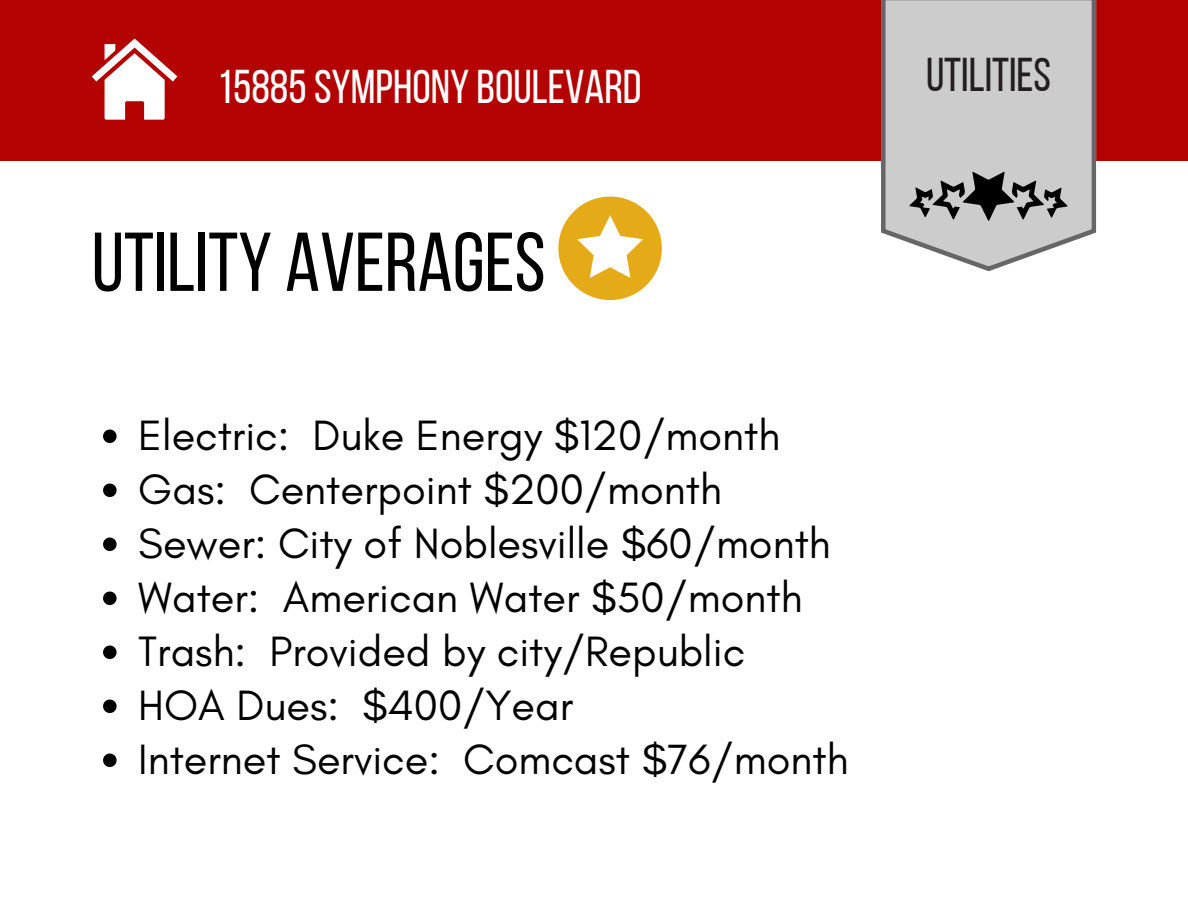
<style>
.page{position:relative;width:1188px;height:918px;background:#fff}
.page>*{position:absolute;margin:0;border:0;box-sizing:border-box;transform-origin:0 0}
.t1{font:83.25px "Bebas Neue";color:#000}
.t2{font:47.25px "Bebas Neue";color:#fff}
.t3{font:47.25px "Bebas Neue";color:#231f20}
.t4{font:43.2px "Glacial Indifference";color:#000}
</style>
<div class="page">
<div style="left:0;top:0;width:1188px;height:160px;background:#b40101"></div>
<svg style="left:92px;top:39px;width:85px;height:81px"></svg>
<svg style="left:881px;top:0;width:215px;height:271px;background:#c9c9c9"></svg>
<svg style="left:909px;top:172px;width:159px;height:49px;background:#8a8a8a"></svg>
<div style="left:558px;top:197px;width:104px;height:103px;background:#e5aa17;border-radius:50%"></div>
<svg style="left:577px;top:215px;width:66px;height:63px"></svg>
<svg style="left:103px;top:430px;width:14px;height:13px"></svg>
<svg style="left:103px;top:484px;width:14px;height:13px"></svg>
<svg style="left:103px;top:538px;width:14px;height:13px"></svg>
<svg style="left:103px;top:592px;width:14px;height:13px"></svg>
<svg style="left:103px;top:646px;width:14px;height:13px"></svg>
<svg style="left:103px;top:700px;width:14px;height:13px"></svg>
<svg style="left:103px;top:754px;width:14px;height:13px"></svg>
<p class="t2" style="left:217px;top:68px;width:426px">15885 SYMPHONY BOULEVARD</p>
<p class="t3" style="left:926px;top:56px;width:127px">UTILITIES</p>
<p class="t1" style="left:92px;top:228px;width:455px">UTILITY AVERAGES</p>
<p class="t4" style="left:138px;top:409px;width:644px">Electric: Duke Energy $120/month</p>
<p class="t4" style="left:138px;top:463px;width:585px">Gas: Centerpoint $200/month</p>
<p class="t4" style="left:138px;top:517px;width:694px">Sewer: City of Noblesville $60/month</p>
<p class="t4" style="left:138px;top:571px;width:666px">Water: American Water $50/month</p>
<p class="t4" style="left:138px;top:625px;width:608px">Trash: Provided by city/Republic</p>
<p class="t4" style="left:138px;top:679px;width:436px">HOA Dues: $400/Year</p>
<p class="t4" style="left:138px;top:733px;width:712px">Internet Service: Comcast $76/month</p>
</div>
